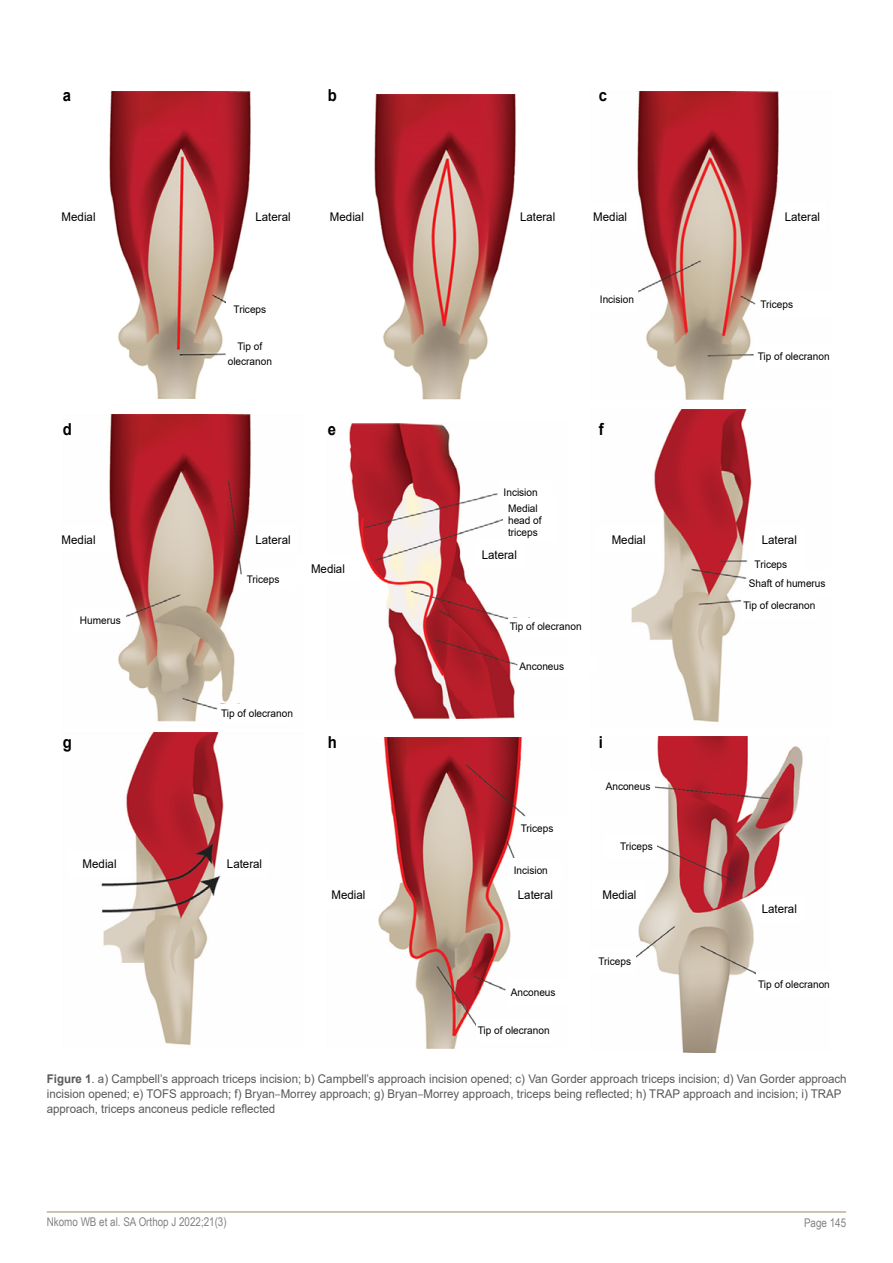
<style>
.page{position:relative;width:893px;height:1263px;background:#fff}
.page>*{position:absolute;margin:0;border:0;box-sizing:border-box;transform-origin:0 0}
.t1{font:700 16.5px "Arial";color:#000;scale:.9 1}
.t2{font:12px/15px "Arial";color:#58595b;scale:.96 1}
.t3{font:12px "Arial";color:#000;scale:.96 1}
.t4{font:12px "Arial Narrow";color:#808285}
.t5{font:10.5px/12px "Arial";color:#000;text-align:center;scale:.96 1}
.s1{font-weight:700}
.s2{font-family:"Myriad Pro"}
</style>
<div class="page">
<hr style="left:47px;top:1211px;width:799px;height:2px;background:#bcb197">
<img style="left:109px;top:91px;width:142px;height:308px">
<img style="left:374px;top:94px;width:142px;height:306px">
<img style="left:109px;top:414px;width:142px;height:308px">
<img style="left:637px;top:91px;width:142px;height:309px">
<img style="left:349px;top:424px;width:181px;height:295px">
<img style="left:631px;top:410px;width:121px;height:312px">
<img style="left:101px;top:733px;width:123px;height:313px">
<img style="left:378px;top:737px;width:148px;height:312px">
<img style="left:636px;top:736px;width:167px;height:316px">
<div style="left:47px;top:203px;width:63px;height:27px;background:#fff"></div>
<div style="left:47px;top:526px;width:63px;height:27px;background:#fff"></div>
<div style="left:68px;top:850px;width:63px;height:27px;background:#fff"></div>
<div style="left:317px;top:881px;width:63px;height:26px;background:#fff"></div>
<div style="left:593px;top:881px;width:53px;height:26px;background:#fff"></div>
<div style="left:597px;top:526px;width:63px;height:27px;background:#fff"></div>
<div style="left:296px;top:555px;width:64px;height:27px;background:#fff"></div>
<div style="left:515px;top:203px;width:46px;height:27px;background:#fff"></div>
<div style="left:250px;top:203px;width:46px;height:27px;background:#fff"></div>
<div style="left:227px;top:296px;width:46px;height:26px;background:#fff"></div>
<div style="left:227px;top:341px;width:46px;height:26px;background:#fff"></div>
<div style="left:219px;top:704px;width:76px;height:18px;background:#fff"></div>
<div style="left:508px;top:618px;width:75px;height:17px;background:#fff"></div>
<div style="left:476px;top:1019px;width:75px;height:23px;background:#fff"></div>
<div style="left:756px;top:972px;width:75px;height:23px;background:#fff"></div>
<div style="left:742px;top:593px;width:75px;height:25px;background:#fff"></div>
<div style="left:749px;top:570px;width:92px;height:26px;background:#fff"></div>
<div style="left:519px;top:658px;width:75px;height:17px;background:#fff"></div>
<div style="left:756px;top:345px;width:75px;height:22px;background:#fff"></div>
<div style="left:756px;top:293px;width:76px;height:23px;background:#fff"></div>
<div style="left:563px;top:288px;width:75px;height:22px;background:#fff"></div>
<div style="left:243px;top:568px;width:52px;height:22px;background:#fff"></div>
<div style="left:499px;top:481px;width:52px;height:22px;background:#fff"></div>
<div style="left:750px;top:553px;width:52px;height:22px;background:#fff"></div>
<div style="left:516px;top:817px;width:52px;height:22px;background:#fff"></div>
<div style="left:605px;top:835px;width:52px;height:22px;background:#fff"></div>
<div style="left:506px;top:979px;width:64px;height:27px;background:#fff"></div>
<div style="left:591px;top:772px;width:64px;height:27px;background:#fff"></div>
<div style="left:509px;top:859px;width:53px;height:22px;background:#fff"></div>
<div style="left:504px;top:499px;width:53px;height:42px;background:#fff"></div>
<div style="left:73px;top:609px;width:52px;height:22px;background:#fff"></div>
<div style="left:250px;top:526px;width:46px;height:27px;background:#fff"></div>
<div style="left:221px;top:850px;width:47px;height:27px;background:#fff"></div>
<div style="left:512px;top:881px;width:47px;height:26px;background:#fff"></div>
<div style="left:756px;top:896px;width:46px;height:26px;background:#fff"></div>
<div style="left:476px;top:541px;width:46px;height:27px;background:#fff"></div>
<h1 class="t1" style="left:63px;top:83px;width:11px">a</h1>
<h1 class="t1" style="left:328px;top:83px;width:12px">b</h1>
<h1 class="t1" style="left:599px;top:83px;width:11px">c</h1>
<p class="t3" style="left:62px;top:208px;width:37px">Medial</p>
<p class="t3" style="left:330px;top:208px;width:37px">Medial</p>
<p class="t3" style="left:593px;top:208px;width:37px">Medial</p>
<p class="t3" style="left:255px;top:208px;width:38px">Lateral</p>
<p class="t3" style="left:520px;top:208px;width:38px">Lateral</p>
<p class="t3" style="left:785px;top:208px;width:38px">Lateral</p>
<p class="t5" style="left:234px;top:303px;width:36px">Triceps</p>
<p class="t5" style="left:228px;top:339px;width:48px;line-height:15px">Tip of olecranon</p>
<p class="t5" style="left:600px;top:293px;width:37px">Incision</p>
<p class="t5" style="left:760px;top:299px;width:36px">Triceps</p>
<p class="t5" style="left:758px;top:350px;width:76px">Tip of olecranon</p>
<h1 class="t1" style="left:63px;top:418px;width:12px">d</h1>
<h1 class="t1" style="left:328px;top:418px;width:11px">e</h1>
<h1 class="t1" style="left:599px;top:418px;width:7px">f</h1>
<p class="t5" style="left:504px;top:486px;width:37px">Incision</p>
<p class="t3" style="left:62px;top:531px;width:37px">Medial</p>
<p class="t3" style="left:255px;top:531px;width:38px">Lateral</p>
<p class="t5" style="left:508px;top:502px;width:37px;text-align:left">Medial head of triceps</p>
<p class="t3" style="left:612px;top:531px;width:37px">Medial</p>
<p class="t3" style="left:762px;top:531px;width:38px">Lateral</p>
<p class="t3" style="left:311px;top:561px;width:37px">Medial</p>
<p class="t3" style="left:482px;top:546px;width:38px">Lateral</p>
<p class="t5" style="left:755px;top:558px;width:36px">Triceps</p>
<p class="t5" style="left:247px;top:573px;width:36px">Triceps</p>
<p class="t5" style="left:749px;top:577px;width:81px">Shaft of humerus</p>
<p class="t5" style="left:743px;top:600px;width:76px">Tip of olecranon</p>
<p class="t5" style="left:80px;top:614px;width:44px">Humerus</p>
<p class="t5" style="left:510px;top:621px;width:76px">Tip of olecranon</p>
<p class="t5" style="left:519px;top:660px;width:48px">Anconeus</p>
<p class="t5" style="left:221px;top:707px;width:76px">Tip of olecranon</p>
<h1 class="t1" style="left:63px;top:731px;width:12px">g</h1>
<h1 class="t1" style="left:328px;top:731px;width:12px">h</h1>
<h1 class="t1" style="left:599px;top:731px;width:6px">i</h1>
<p class="t5" style="left:606px;top:780px;width:48px">Anconeus</p>
<p class="t5" style="left:521px;top:822px;width:36px">Triceps</p>
<p class="t5" style="left:620px;top:840px;width:36px">Triceps</p>
<p class="t3" style="left:83px;top:855px;width:37px">Medial</p>
<p class="t3" style="left:227px;top:855px;width:38px">Lateral</p>
<p class="t5" style="left:514px;top:864px;width:37px">Incision</p>
<p class="t3" style="left:331px;top:886px;width:37px">Medial</p>
<p class="t3" style="left:602px;top:886px;width:37px">Medial</p>
<p class="t3" style="left:518px;top:886px;width:38px">Lateral</p>
<p class="t3" style="left:762px;top:901px;width:38px">Lateral</p>
<p class="t5" style="left:598px;top:955px;width:36px">Triceps</p>
<p class="t5" style="left:511px;top:987px;width:48px">Anconeus</p>
<p class="t5" style="left:758px;top:978px;width:76px">Tip of olecranon</p>
<p class="t5" style="left:478px;top:1025px;width:76px">Tip of olecranon</p>
<p class="t2" style="left:47px;top:1071px;width:835px"><span class="s1">Figure 1</span>. a) Campbell’s approach triceps incision; b) Campbell’s approach incision opened; c) Van Gorder approach triceps incision; d) Van Gorder approach incision opened; e) TOFS approach; f) Bryan<span class="s2">–</span>Morrey approach; g) Bryan<span class="s2">–</span>Morrey approach, triceps being reflected; h) TRAP approach and incision; i) TRAP approach, triceps anconeus pedicle reflected</p>
<p class="t4" style="left:47px;top:1213px;width:181px">Nkomo WB et al. SA Orthop J 2022;21(3)</p>
<p class="t4" style="left:804px;top:1214px;width:44px">Page 145</p>
</div>
